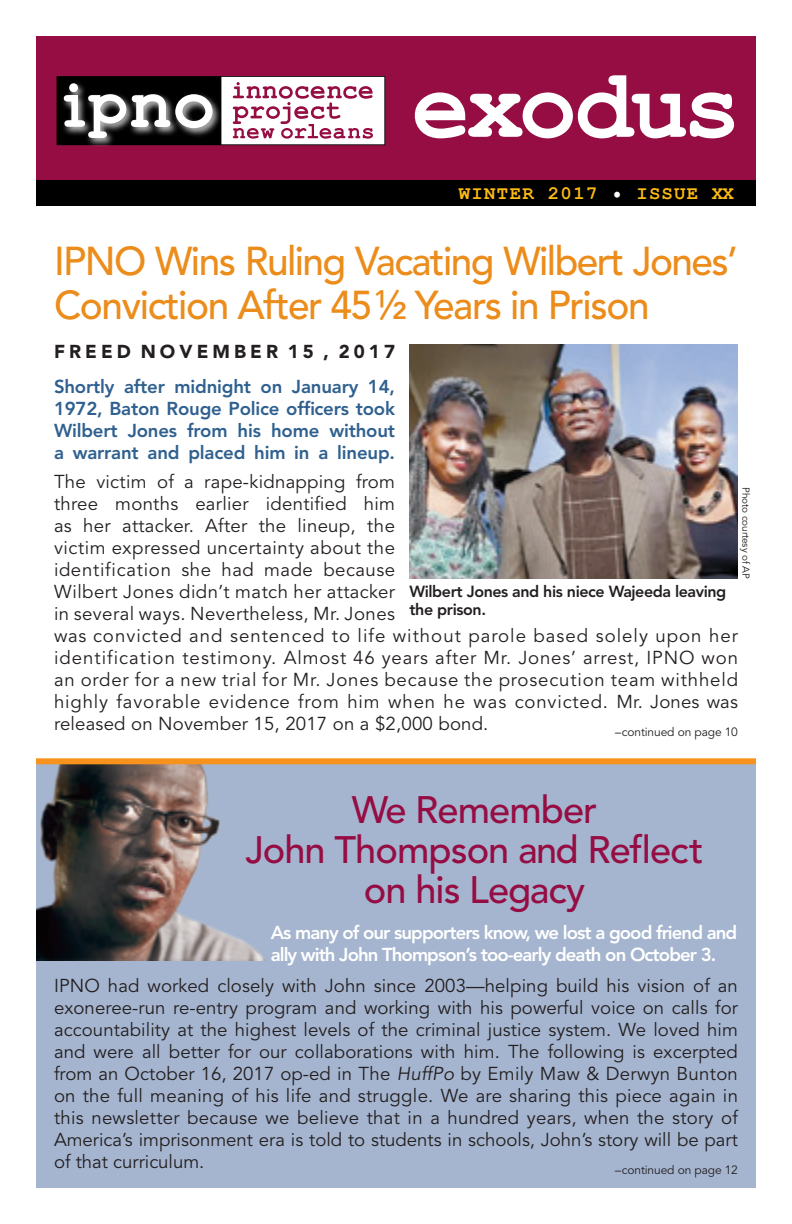
<style>
.page{position:relative;width:792px;height:1224px;background:#fff}
.page>*{position:absolute;margin:0;border:0;box-sizing:border-box;transform-origin:0 0}
.PARAGRAPH_9_3_11{font:700 97.2px "Courier New";letter-spacing:-.04em;color:#fff}
.HEADLINE_20_22{font:500 40px "Avenir";letter-spacing:-.04em;color:#eb8c1b}
.HEADLINE_20_22-2{font:500 38px "Avenir";letter-spacing:-.025em;color:#950d43}
.PARAGRAPH_9_3_11-2{font:700 19px "Courier New";letter-spacing:.07em;color:#fcba13}
.PARAGRAPH_9_3_11__05{font:18.6px/22px "Avenir";letter-spacing:.03em;color:#231f20;text-align:justify}
.PARAGRAPH_9_3_11__05-2{font:800 18.6px/22px "Avenir";letter-spacing:-.01em;color:#2f608f;text-align:justify}
.PARAGRAPH_9_3_11__05-3{font:800 18.6px/22px "Avenir";letter-spacing:-.05em;color:#fff}
.text_9_3_11__1{font:900 18.6px "Avenir";letter-spacing:.22em;color:#231f20}
.CAPTION_HEAVY_8_9{font:800 16px/18px "Avenir";letter-spacing:-.025em;color:#231f20}
.TEXT_9_3_11{font:12px "Avenir";letter-spacing:-.01em;color:#231f20;scale:2 1}
.TEXT_9_3_11-2{font:10px "Avenir";letter-spacing:-.01em;color:#231f20}
.s1{color:#fff}
.s2{font-style:italic}
</style>
<div class="page">
<div style="left:36px;top:762px;width:720px;height:426px;background:#a5b5cf"></div>
<img style="left:36px;top:764px;width:245px;height:197px">
<div style="left:36px;top:36px;width:720px;height:164px;background:#950d43"></div>
<div style="left:61px;top:81px;width:161px;height:66px;background:#fff;opacity:.75"></div>
<svg style="left:57px;top:76px;width:328px;height:69px;background:#988b90"></svg>
<div style="left:36px;top:181px;width:720px;height:25px;background:#000001"></div>
<div style="left:36px;top:758px;width:720px;height:6px;background:#f7931d"></div>
<img style="left:410px;top:344px;width:328px;height:235px">
<p class="PARAGRAPH_9_3_11" style="left:412px;top:46px;width:331px">exodus</p>
<p class="PARAGRAPH_9_3_11-2" style="left:459px;top:182px;width:277px">WINTER 2017 <span class="s1">•</span> ISSUE XX</p>
<p class="HEADLINE_20_22" style="left:54px;top:238px;width:686px">IPNO Wins Ruling Vacating Wilbert Jones’</p>
<p class="HEADLINE_20_22" style="left:54px;top:282px;width:597px">Conviction After 45 ½ Years in Prison</p>
<p class="text_9_3_11__1" style="left:54px;top:341px;width:343px">FREED NOVEMBER 15 , 2017</p>
<p class="PARAGRAPH_9_3_11__05-2" style="left:54px;top:375px;width:343px">Shortly after midnight on January 14, 1972, Baton Rouge Police officers took Wilbert Jones from his home without a warrant and placed him in a lineup.</p>
<p class="PARAGRAPH_9_3_11__05" style="left:54px;top:471px;width:686px;text-align:left">The victim of a rape-kidnapping from<br>three months earlier identified him<br>as her attacker. After the lineup, the<br>victim expressed uncertainty about the<br>identification she had made because<br>Wilbert Jones didn’t match her attacker<br>in several ways. Nevertheless, Mr. Jones<br>was convicted and sentenced to life without parole based solely upon her identification testimony. Almost 46 years after Mr. Jones’ arrest, IPNO won an order for a new trial for Mr. Jones because the prosecution team withheld highly favorable evidence from him when he was convicted. Mr. Jones was released on November 15, 2017 on a $2,000 bond.</p>
<p class="TEXT_9_3_11-2" style="left:752px;top:487px;width:93px;rotate:90deg">Photo courtesy of AP</p>
<p class="CAPTION_HEAVY_8_9" style="left:410px;top:582px;width:318px">Wilbert Jones and his niece Wajeeda leaving the prison.</p>
<p class="TEXT_9_3_11" style="left:614px;top:725px;width:63px">--‑continued on page 10</p>
<p class="HEADLINE_20_22-2" style="left:352px;top:787px;width:247px">We Remember</p>
<p class="HEADLINE_20_22-2" style="left:245px;top:827px;width:460px">John Thompson and Reflect</p>
<p class="HEADLINE_20_22-2" style="left:364px;top:867px;width:223px">on his Legacy</p>
<p class="PARAGRAPH_9_3_11__05-3" style="left:271px;top:921px;width:468px">As many of our supporters know, we lost a good friend and ally with John Thompson’s too-early death on October 3.</p>
<p class="PARAGRAPH_9_3_11__05" style="left:54px;top:975px;width:686px">IPNO had worked closely with John since 2003—helping build his vision of an exoneree-run re-entry program and working with his powerful voice on calls for accountability at the highest levels of the criminal justice system. We loved him and were all better for our collaborations with him. The following is excerpted from an October 16, 2017 op-ed in The <span class="s2">HuffPo</span> by Emily Maw &amp; Derwyn Bunton on the full meaning of his life and struggle. We are sharing this piece again in this newsletter because we believe that in a hundred years, when the story of America’s imprisonment era is told to students in schools, John’s story will be part of that curriculum.</p>
<p class="TEXT_9_3_11" style="left:614px;top:1163px;width:63px">--‑continued on page 12</p>
</div>
